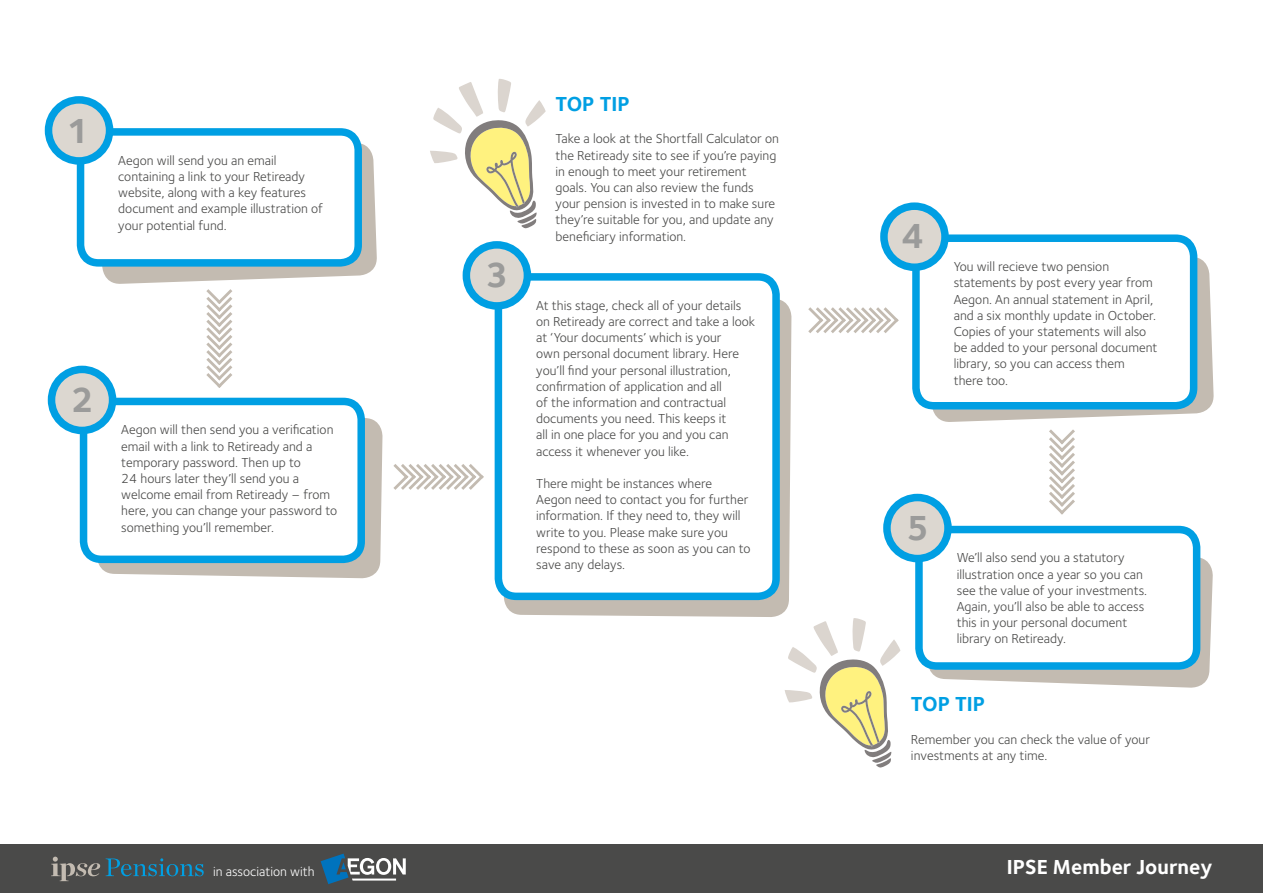
<style>
.page{position:relative;width:1263px;height:893px;background:#fff}
.page>*{position:absolute;margin:0;border:0;box-sizing:border-box;transform-origin:0 0}
.t1{font:700 36px "Foundry Sterling";color:#9b9b9a}
.t2{font:700 21px "Foundry Sterling";color:#fff}
.t3{font:700 21px "Foundry Sterling";color:#009fe3}
.t4{font:13.5px/16.2px "Foundry Sterling";color:#4a4a49}
.t5{font:13.5px "Foundry Sterling";color:#fff}
</style>
<div class="page">
<svg style="left:98px;top:418px;width:285px;height:160px;background:#cac4bc"></svg>
<svg style="left:504px;top:300px;width:288px;height:317px;background:#c8c1b9"></svg>
<svg style="left:929px;top:256px;width:285px;height:166px;fill:#c3bbb1"></svg>
<svg style="left:930px;top:548px;width:283px;height:140px"></svg>
<div style="left:77px;top:128px;width:285px;height:139px;border:8px solid #009fe3;border-radius:18px"></div>
<div style="left:84px;top:401px;width:277px;height:158px;background:#fff;border-radius:18px"></div>
<div style="left:80px;top:398px;width:285px;height:165px;border:8px solid #009fe3;border-radius:18px"></div>
<div style="left:498px;top:277px;width:278px;height:319px;background:#fff;border-radius:18px"></div>
<div style="left:495px;top:273px;width:285px;height:327px;border:8px solid #009fe3;border-radius:18px"></div>
<div style="left:919px;top:530px;width:277px;height:136px;background:#fff;border-radius:18px"></div>
<div style="left:915px;top:526px;width:285px;height:144px;border:8px solid #009fe3;border-radius:18px"></div>
<div style="left:916px;top:238px;width:277px;height:168px;background:#fff;border-radius:18px"></div>
<div style="left:912px;top:234px;width:285px;height:175px;border:8px solid #009fe3;border-radius:18px"></div>
<svg style="left:98px;top:142px;width:279px;height:248px"></svg>
<svg style="left:393px;top:464px;width:91px;height:26px"></svg>
<svg style="left:808px;top:307px;width:91px;height:26px"></svg>
<svg style="left:1049px;top:429px;width:26px;height:86px"></svg>
<div style="left:49px;top:100px;width:61px;height:61px;background:#dcd7d0;border-radius:50%"></div>
<div style="left:45px;top:96px;width:68px;height:69px;border:8px solid #009fe3;border-radius:50%"></div>
<div style="left:52px;top:369px;width:61px;height:61px;background:#dcd7d0;border-radius:50%"></div>
<div style="left:48px;top:366px;width:68px;height:68px;border:8px solid #009fe3;border-radius:50%"></div>
<div style="left:466px;top:245px;width:61px;height:61px;background:#dcd7d0;border-radius:50%"></div>
<div style="left:463px;top:241px;width:68px;height:69px;border:8px solid #009fe3;border-radius:50%"></div>
<div style="left:884px;top:206px;width:61px;height:61px;background:#dcd7d0;border-radius:50%"></div>
<div style="left:880px;top:202px;width:69px;height:69px;border:8px solid #009fe3;border-radius:50%"></div>
<div style="left:887px;top:497px;width:61px;height:62px;background:#dcd7d0;border-radius:50%"></div>
<div style="left:883px;top:494px;width:69px;height:68px;border:8px solid #009fe3;border-radius:50%"></div>
<svg style="left:430px;top:79px;width:116px;height:149px"></svg>
<svg style="left:785px;top:618px;width:115px;height:150px"></svg>
<div style="left:0;top:845px;width:1263px;height:48px;background:#4a4a49"></div>
<svg style="left:321px;top:854px;width:85px;height:30px"></svg>
<svg style="left:51px;top:857px;width:49px;height:24px"></svg>
<svg style="left:106px;top:858px;width:98px;height:18px"></svg>
<h1 class="t1" style="left:66px;top:109px;width:25px">1</h1>
<p class="t4" style="left:118px;top:152px;width:206px">Aegon will send you an email containing a link to your Retiready website, along with a key features document and example illustration of your potential fund.</p>
<h1 class="t1" style="left:70px;top:378px;width:25px">2</h1>
<p class="t4" style="left:121px;top:422px;width:217px">Aegon will then send you a verification email with a link to Retiready and a temporary password. Then up to<br>24 hours later they’ll send you a welcome email from Retiready – from here, you can change your password to something you’ll remember.</p>
<h1 class="t1" style="left:485px;top:254px;width:25px">3</h1>
<h2 class="t3" style="left:556px;top:91px;width:76px">TOP TIP</h2>
<p class="t4" style="left:556px;top:131px;width:225px">Take a look at the Shortfall Calculator on the Retiready site to see if you’re paying in enough to meet your retirement goals. You can also review the funds your pension is invested in to make sure they’re suitable for you, and update any beneficiary information.</p>
<p class="t4" style="left:536px;top:297px;width:221px">At this stage, check all of your details on Retiready are correct and take a look at ‘Your documents’ which is your<br>own personal document library. Here you’ll find your personal illustration, confirmation of application and all<br>of the information and contractual documents you need. This keeps it<br>all in one place for you and you can access it whenever you like.</p>
<p class="t4" style="left:536px;top:475px;width:216px">There might be instances where<br>Aegon need to contact you for further information. If they need to, they will write to you. Please make sure you respond to these as soon as you can to save any delays.</p>
<h1 class="t1" style="left:901px;top:214px;width:25px">4</h1>
<p class="t4" style="left:954px;top:259px;width:205px">You will recieve two pension statements by post every year from<br>Aegon. An annual statement in April, and a six monthly update in October.<br>Copies of your statements will also be added to your personal document library, so you can access them there too.</p>
<h1 class="t1" style="left:906px;top:506px;width:25px">5</h1>
<p class="t4" style="left:957px;top:550px;width:192px">We’ll also send you a statutory illustration once a year so you can see the value of your investments.<br>Again, you’ll also be able to access this in your personal document library on Retiready.</p>
<h2 class="t3" style="left:911px;top:692px;width:76px">TOP TIP</h2>
<p class="t4" style="left:911px;top:731px;width:241px">Remember you can check the value of your investments at any time.</p>
<p class="t5" style="left:213px;top:864px;width:103px">in association with</p>
<h2 class="t2" style="left:1007px;top:854px;width:207px">IPSE Member Journey</h2>
</div>
